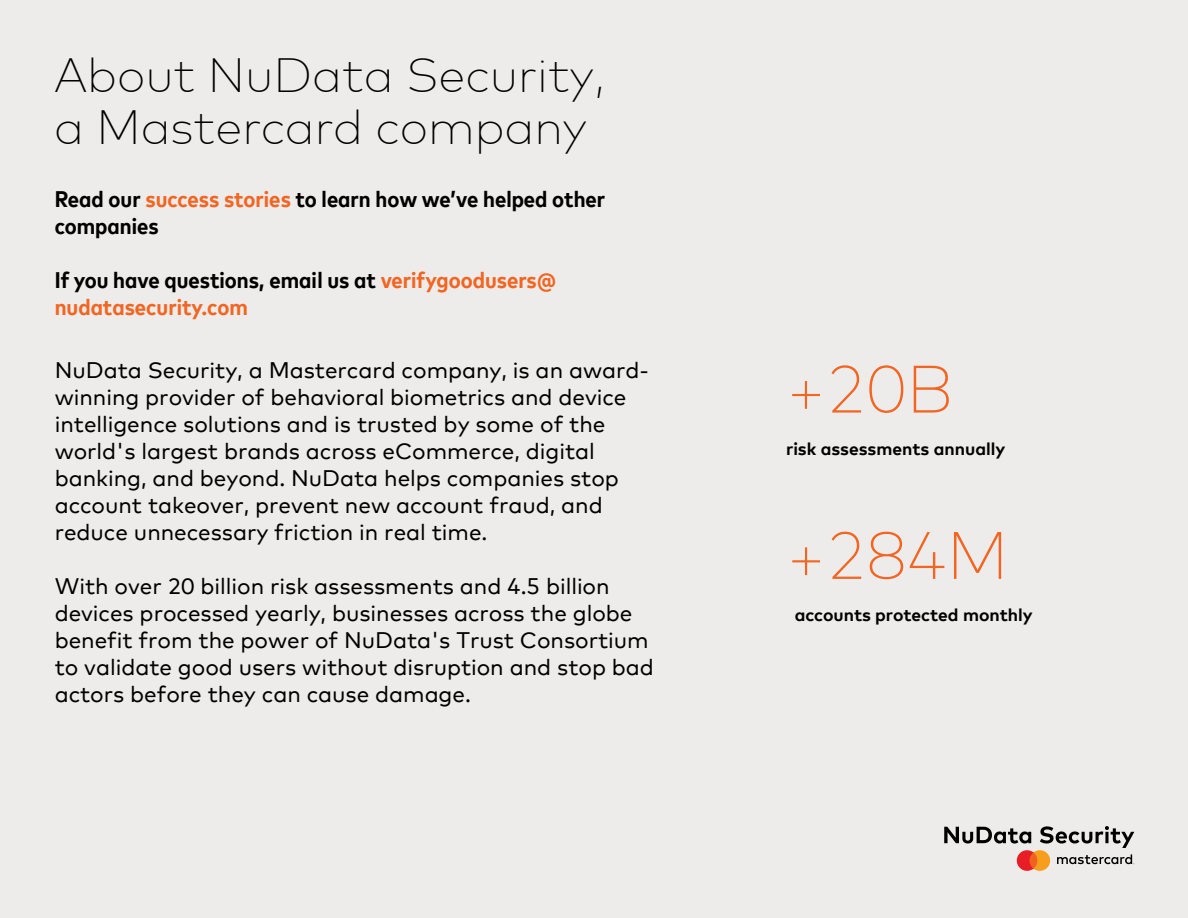
<style>
.page{position:relative;width:1188px;height:918px;background:#eeecea}
.page>*{position:absolute;margin:0;border:0;box-sizing:border-box;transform-origin:0 0}
.t1{font:200 66.9px "Mark Offc For MC";color:#f26522}
.t2{font:200 48px/52.5px "Mark Offc For MC";color:#000}
.t3{font:22.5px/27px "Mark Offc For MC";letter-spacing:-.005em;color:#000}
.t4{font:700 22.5px/27px "Mark For MC Nrw";color:#f26522}
.t5{font:700 22.5px/27px "Mark For MC Nrw";color:#000}
.t6{font:700 17.4px "Mark Offc For MC";color:#000}
.s1{color:#f26522}
.s2{color:#000}
</style>
<div class="page">
<svg style="left:944px;top:826px;width:190px;height:45px"></svg>
<h2 class="t2" style="left:54px;top:45px;width:553px">About NuData Security, a Mastercard company</h2>
<p class="t5" style="left:55px;top:184px;width:552px">Read our <span class="s1">success stories</span> to learn how we’ve helped other companies</p>
<p class="t4" style="left:55px;top:265px;width:503px"><span class="s2">If you have questions, email us at</span> verifygoodusers@ nudatasecurity.com</p>
<p class="t3" style="left:55px;top:355px;width:596px">NuData Security, a Mastercard company, is an award&shy;winning provider of behavioral biometrics and device intelligence solutions and is trusted by some of the world's largest brands across eCommerce, digital banking, and beyond. NuData helps companies stop account takeover, prevent new account fraud, and reduce unnecessary friction in real time.</p>
<p class="t3" style="left:55px;top:571px;width:601px">With over 20 billion risk assessments and 4.5 billion devices processed yearly, businesses across the globe benefit from the power of NuData's Trust Consortium to validate good users without disruption and stop bad actors before they can cause damage.</p>
<h1 class="t1" style="left:786px;top:339px;width:169px">+20B</h1>
<p class="t6" style="left:786px;top:436px;width:221px">risk assessments annually</p>
<h1 class="t1" style="left:786px;top:505px;width:224px">+284M</h1>
<p class="t6" style="left:795px;top:602px;width:239px">accounts protected monthly</p>
</div>
